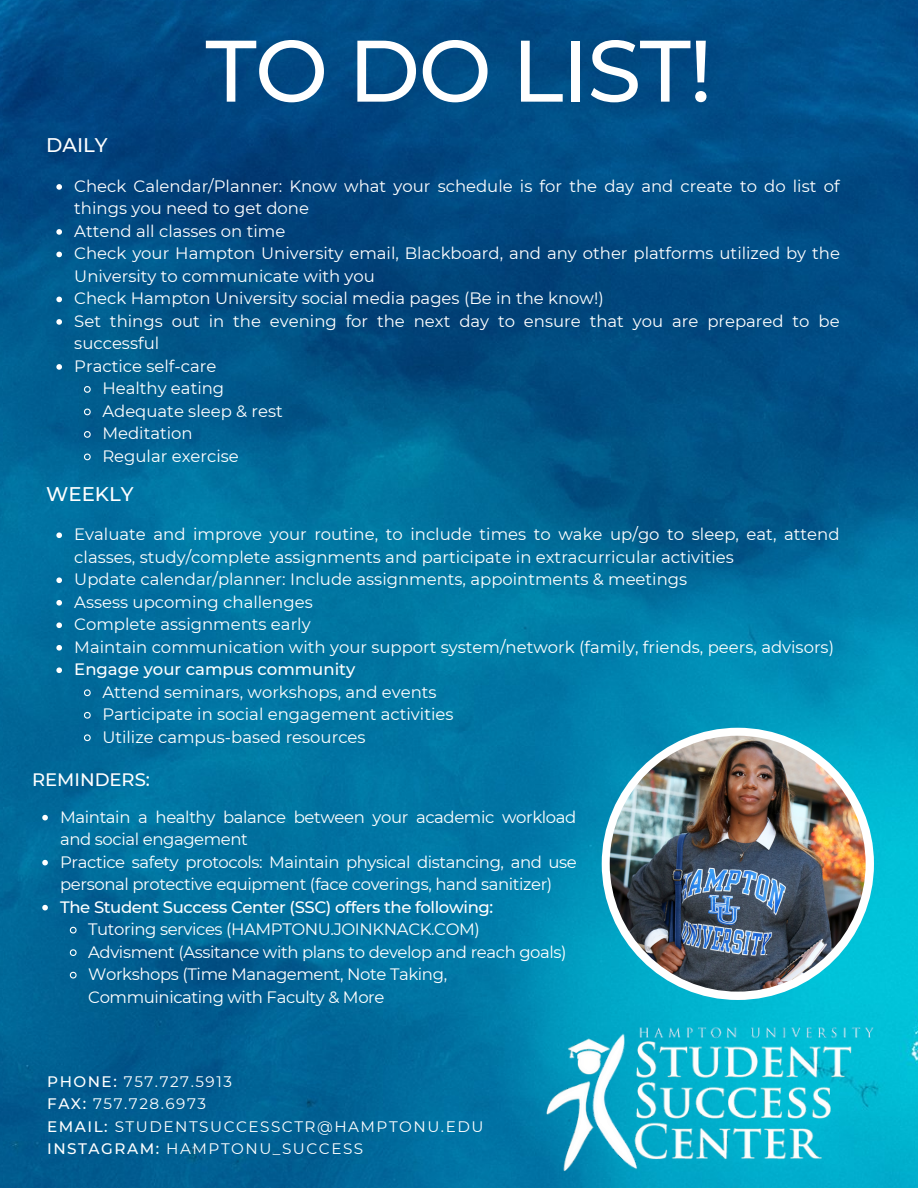
<style>
.page{position:relative;width:918px;height:1188px;background:#fff}
.page>*{position:absolute;margin:0;border:0;box-sizing:border-box;transform-origin:0 0}
.t1{font:500 87.15px "Montserrat";letter-spacing:-.02em;color:#fff}
.t2{font:500 19.8px "Montserrat";color:#fff}
.t3{font:500 18px "Montserrat";color:#fff}
.t4{font:16.5px/22.5px "Montserrat";color:#fff}
.t5{font:16.5px/22.5px "Montserrat";letter-spacing:-.025em;color:#fff}
.t6{font:500 16.5px "Montserrat";letter-spacing:-.025em;color:#fff}
.t7{font:500 16.5px "Montserrat";color:#fff}
.t8{font:15.15px "Montserrat";letter-spacing:.1em;color:#fff}
.s1{font-weight:500}
</style>
<div class="page">
<img style="left:0;top:0;width:918px;height:1188px">
<img style="left:528px;top:1012px;width:360px;height:169px">
<svg style="left:56px;top:184px;width:6px;height:6px"></svg>
<svg style="left:56px;top:229px;width:6px;height:6px"></svg>
<svg style="left:56px;top:252px;width:6px;height:5px"></svg>
<svg style="left:56px;top:297px;width:6px;height:5px"></svg>
<svg style="left:56px;top:319px;width:6px;height:6px"></svg>
<svg style="left:56px;top:364px;width:6px;height:6px"></svg>
<svg style="left:83px;top:385px;width:9px;height:9px"></svg>
<svg style="left:83px;top:408px;width:9px;height:8px"></svg>
<svg style="left:83px;top:430px;width:9px;height:9px"></svg>
<svg style="left:83px;top:453px;width:9px;height:8px"></svg>
<svg style="left:56px;top:532px;width:6px;height:6px"></svg>
<svg style="left:56px;top:577px;width:6px;height:6px"></svg>
<svg style="left:56px;top:600px;width:6px;height:6px"></svg>
<svg style="left:56px;top:622px;width:6px;height:6px"></svg>
<svg style="left:56px;top:645px;width:6px;height:6px"></svg>
<svg style="left:56px;top:667px;width:6px;height:6px"></svg>
<svg style="left:83px;top:689px;width:9px;height:8px"></svg>
<svg style="left:83px;top:711px;width:9px;height:8px"></svg>
<svg style="left:83px;top:734px;width:9px;height:8px"></svg>
<div style="left:602px;top:728px;width:272px;height:272px;background:#fff;border-radius:50%"></div>
<img style="left:610px;top:736px;width:256px;height:256px;border-radius:50%">
<svg style="left:42px;top:815px;width:6px;height:5px"></svg>
<svg style="left:42px;top:860px;width:6px;height:5px"></svg>
<svg style="left:42px;top:905px;width:6px;height:5px"></svg>
<svg style="left:69px;top:926px;width:8px;height:8px"></svg>
<svg style="left:69px;top:948px;width:8px;height:9px"></svg>
<svg style="left:69px;top:971px;width:8px;height:8px"></svg>
<p class="t1" style="left:206px;top:17px;width:509px">TO DO LIST!</p>
<p class="t2" style="left:46px;top:133px;width:63px">DAILY</p>
<p class="t4" style="left:74px;top:175px;width:767px">Check Calendar/Planner: Know what your schedule is for the day and create to do list of things you need to get done</p>
<p class="t4" style="left:74px;top:220px;width:213px">Attend all classes on time</p>
<p class="t4" style="left:74px;top:242px;width:767px">Check your Hampton University email, Blackboard, and any other platforms utilized by the<br>University to communicate with you</p>
<p class="t4" style="left:74px;top:287px;width:531px">Check Hampton University social media pages (Be in the know!)</p>
<p class="t4" style="left:74px;top:310px;width:767px">Set things out in the evening for the next day to ensure that you are prepared to be successful</p>
<p class="t4" style="left:74px;top:355px;width:144px">Practice self-care</p>
<p class="t4" style="left:102px;top:377px;width:123px">Healthy eating</p>
<p class="t4" style="left:102px;top:400px;width:182px">Adequate sleep &amp; rest</p>
<p class="t4" style="left:102px;top:422px;width:92px">Meditation</p>
<p class="t4" style="left:102px;top:445px;width:138px">Regular exercise</p>
<p class="t2" style="left:46px;top:481px;width:89px">WEEKLY</p>
<p class="t4" style="left:74px;top:523px;width:767px">Evaluate and improve your routine, to include times to wake up/go to sleep, eat, attend classes, study/complete assignments and participate in extracurricular activities</p>
<p class="t4" style="left:74px;top:568px;width:614px">Update calendar/planner: Include assignments, appointments &amp; meetings</p>
<p class="t4" style="left:74px;top:591px;width:240px">Assess upcoming challenges</p>
<p class="t4" style="left:74px;top:613px;width:238px">Complete assignments early</p>
<p class="t4" style="left:74px;top:636px;width:761px">Maintain communication with your support system/network (family, friends, peers, advisors)</p>
<p class="t7" style="left:74px;top:659px;width:283px">Engage your campus community</p>
<p class="t4" style="left:102px;top:681px;width:336px">Attend seminars, workshops, and events</p>
<p class="t4" style="left:102px;top:703px;width:353px">Participate in social engagement activities</p>
<p class="t4" style="left:102px;top:726px;width:265px">Utilize campus-based resources</p>
<p class="t3" style="left:32px;top:768px;width:119px">REMINDERS:</p>
<p class="t5" style="left:60px;top:806px;width:518px">Maintain a healthy balance between your academic workload and social engagement</p>
<p class="t5" style="left:60px;top:851px;width:518px">Practice safety protocols: Maintain physical distancing, and use personal protective equipment (face coverings, hand sanitizer)</p>
<p class="t6" style="left:60px;top:897px;width:435px">The Student Success Center (SSC) offers the following:</p>
<p class="t5" style="left:88px;top:918px;width:393px">Tutoring services (HAMPTONU.JOINKNACK.COM)</p>
<p class="t5" style="left:88px;top:941px;width:480px">Advisment (Assitance with plans to develop and reach goals)</p>
<p class="t5" style="left:88px;top:963px;width:360px">Workshops (Time Management, Note Taking,<br>Commuinicating with Faculty &amp; More</p>
<p class="t8" style="left:47px;top:1072px;width:186px"><span class="s1">PHONE:</span> 757.727.5913</p>
<p class="t8" style="left:47px;top:1095px;width:160px"><span class="s1">FAX:</span> 757.728.6973</p>
<p class="t8" style="left:47px;top:1117px;width:438px"><span class="s1">EMAIL:</span> STUDENTSUCCESSCTR@HAMPTONU.EDU</p>
<p class="t8" style="left:47px;top:1140px;width:318px"><span class="s1">INSTAGRAM:</span> HAMPTONU_SUCCESS</p>
</div>
